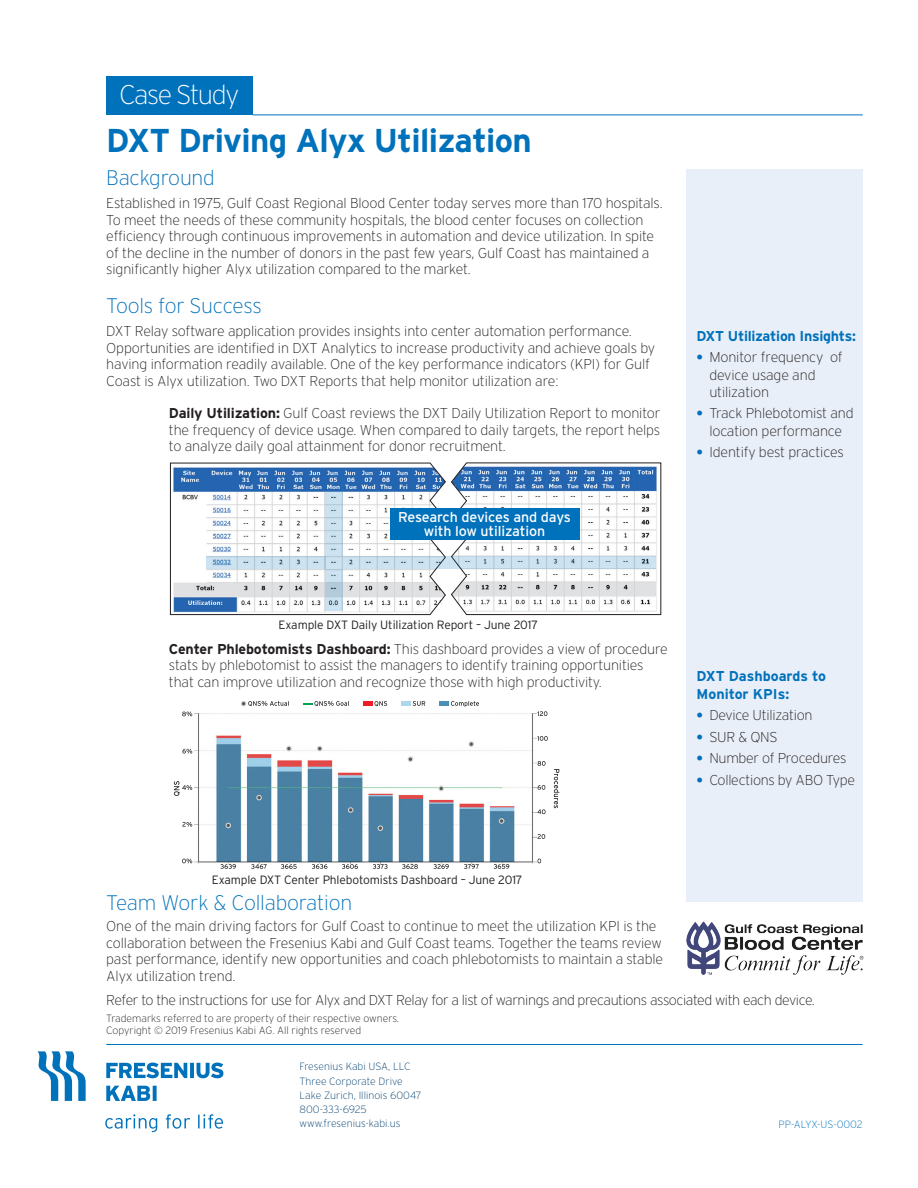
<style>
.page{position:relative;width:918px;height:1188px;background:#fff}
.page>*{position:absolute;margin:0;border:0;box-sizing:border-box;transform-origin:0 0}
.Back_page_Title{font:700 33px "Interstate";letter-spacing:-.02em;color:#0071bb}
.t1{font:200 27px "Interstate";letter-spacing:-.06em;color:#fff}
.Body_copy_inside{font:200 21px "Interstate";letter-spacing:-.01em;color:#0071bb}
.Bullets{font:200 14.25px/16.5px "Interstate";letter-spacing:-.01em;color:#231f20}
.Bullets-2{font:200 14.25px "Interstate";letter-spacing:-.03em;color:#231f20}
.t2{font:14.25px/14.2px "Interstate";letter-spacing:-.01em;color:#fff;text-align:center}
.t3{font:700 14.25px/17.2px "Interstate";color:#0071bb}
.t4{font:700 14.25px "Interstate";letter-spacing:-.02em;color:#0071bb}
.t5{font:300 12px "Interstate";letter-spacing:-.01em;color:#231f20}
.t6{font:200 10.5px "Interstate";color:#231f20}
.t7{font:200 10.5px/14.2px "Interstate";color:#004070}
.t8{font:200 10.5px "Interstate";color:#0071bb}
.s1{font-weight:700}
.s2{font-weight:700;font-size:13.5px;color:#0071bb}
</style>
<div class="page">
<svg style="left:38px;top:1051px;width:48px;height:50px"></svg>
<svg style="left:106px;top:1086px;width:51px;height:15px"></svg>
<svg style="left:106px;top:1063px;width:117px;height:15px"></svg>
<svg style="left:105px;top:1114px;width:118px;height:18px"></svg>
<hr style="left:106px;top:1044px;width:757px;height:1px;background:#0071bb">
<div style="left:686px;top:170px;width:177px;height:732px;background:#e9eff8"></div>
<img style="left:686px;top:922px;width:177px;height:52px">
<div style="left:106px;top:77px;width:147px;height:38px;background:#0071bb"></div>
<hr style="left:253px;top:115px;width:610px;height:1px;background:#0071bb">
<img style="left:194px;top:713px;width:343px;height:151px">
<svg style="left:374px;top:701px;width:13px;height:5px"></svg>
<svg style="left:241px;top:701px;width:48px;height:5px"></svg>
<svg style="left:303px;top:701px;width:46px;height:5px"></svg>
<hr style="left:363px;top:702px;width:10px;height:4px;background:#ee1d23">
<svg style="left:402px;top:701px;width:23px;height:5px"></svg>
<svg style="left:440px;top:701px;width:39px;height:6px"></svg>
<svg style="left:220px;top:864px;width:16px;height:5px"></svg>
<svg style="left:182px;top:859px;width:10px;height:4px"></svg>
<svg style="left:537px;top:834px;width:8px;height:5px"></svg>
<svg style="left:537px;top:809px;width:9px;height:5px"></svg>
<svg style="left:538px;top:785px;width:7px;height:5px"></svg>
<svg style="left:538px;top:761px;width:8px;height:5px"></svg>
<svg style="left:537px;top:736px;width:11px;height:5px"></svg>
<svg style="left:537px;top:711px;width:10px;height:5px"></svg>
<svg style="left:182px;top:822px;width:10px;height:5px"></svg>
<svg style="left:182px;top:749px;width:10px;height:5px"></svg>
<svg style="left:182px;top:712px;width:10px;height:4px"></svg>
<svg style="left:251px;top:864px;width:16px;height:5px"></svg>
<svg style="left:281px;top:864px;width:16px;height:5px"></svg>
<svg style="left:312px;top:864px;width:16px;height:5px"></svg>
<svg style="left:342px;top:864px;width:16px;height:5px"></svg>
<svg style="left:554px;top:769px;width:6px;height:39px"></svg>
<svg style="left:174px;top:781px;width:18px;height:15px"></svg>
<svg style="left:373px;top:864px;width:15px;height:5px"></svg>
<svg style="left:402px;top:864px;width:16px;height:5px"></svg>
<svg style="left:433px;top:864px;width:16px;height:5px"></svg>
<svg style="left:464px;top:864px;width:15px;height:5px"></svg>
<svg style="left:494px;top:864px;width:15px;height:5px"></svg>
<svg style="left:225px;top:823px;width:6px;height:5px"></svg>
<svg style="left:256px;top:795px;width:6px;height:5px"></svg>
<svg style="left:286px;top:746px;width:6px;height:5px"></svg>
<svg style="left:317px;top:746px;width:5px;height:5px"></svg>
<svg style="left:348px;top:807px;width:5px;height:6px"></svg>
<svg style="left:378px;top:825px;width:5px;height:6px"></svg>
<svg style="left:408px;top:756px;width:5px;height:6px"></svg>
<svg style="left:438px;top:786px;width:6px;height:5px"></svg>
<svg style="left:468px;top:741px;width:6px;height:6px"></svg>
<svg style="left:499px;top:818px;width:5px;height:6px"></svg>
<svg style="left:170px;top:462px;width:491px;height:153px"></svg>
<svg style="left:325px;top:492px;width:18px;height:119px;background:#c1d8e6"></svg>
<svg style="left:206px;top:556px;width:119px;height:13px;background:#c1d8e8"></svg>
<svg style="left:343px;top:556px;width:313px;height:13px;background:#c3d9e7"></svg>
<div style="left:390px;top:508px;width:189px;height:32px;background:#0071bb"></div>
<p class="t1" style="left:119px;top:80px;width:122px">Case Study</p>
<p class="Back_page_Title" style="left:106px;top:122px;width:427px">DXT Driving Alyx Utilization</p>
<p class="Body_copy_inside" style="left:106px;top:166px;width:110px">Background</p>
<p class="Bullets" style="left:106px;top:195px;width:558px">Established in 1975, Gulf Coast Regional Blood Center today serves more than 170 hospitals.<br>To meet the needs of these community hospitals, the blood center focuses on collection efficiency through continuous improvements in automation and device utilization. In spite of the decline in the number of donors in the past few years, Gulf Coast has maintained a significantly higher Alyx utilization compared to the market.</p>
<p class="Body_copy_inside" style="left:106px;top:294px;width:157px">Tools for Success</p>
<p class="Bullets" style="left:106px;top:323px;width:550px">DXT Relay software application provides insights into center automation performance.<br>Opportunities are identified in DXT Analytics to increase productivity and achieve goals by having information readily available. One of the key performance indicators (KPI) for Gulf Coast is Alyx utilization. Two DXT Reports that help monitor utilization are:</p>
<p class="Bullets" style="left:169px;top:405px;width:493px;text-align:justify"><span class="s1">Daily Utilization:</span> Gulf Coast reviews the DXT Daily Utilization Report to monitor the frequency of device usage. When compared to daily targets, the report helps to analyze daily goal attainment for donor recruitment.</p>
<p class="t2" style="left:398px;top:510px;width:175px">Research devices and days with low utilization</p>
<p class="t4" style="left:697px;top:328px;width:161px">DXT Utilization Insights:</p>
<p class="Bullets" style="left:709px;top:349px;width:135px;line-height:17.2px;text-indent:-13px"><span class="s2">•</span> Monitor frequency of device usage and utilization</p>
<p class="Bullets" style="left:697px;top:405px;width:159px;line-height:17.2px;text-align:center"><span class="s2">•</span> Track Phlebotomist and location performance</p>
<p class="Bullets" style="left:697px;top:444px;width:149px"><span class="s2">•</span> Identify best practices</p>
<p class="t5" style="left:279px;top:618px;width:261px">Example DXT Daily Utilization Report – June 2017</p>
<p class="Bullets" style="left:169px;top:641px;width:500px"><span class="s1">Center Phlebotomists Dashboard:</span> This dashboard provides a view of procedure stats by phlebotomist to assist the managers to identify training opportunities that can improve utilization and recognize those with high productivity.</p>
<p class="t3" style="left:697px;top:668px;width:131px">DXT Dashboards to<br>Monitor KPIs:</p>
<p class="Bullets" style="left:697px;top:707px;width:118px"><span class="s2">•</span> Device Utilization</p>
<p class="Bullets" style="left:697px;top:728px;width:83px"><span class="s2">•</span> SUR &amp; QNS</p>
<p class="Bullets" style="left:697px;top:750px;width:151px"><span class="s2">•</span> Number of Procedures</p>
<p class="Bullets" style="left:697px;top:771px;width:160px"><span class="s2">•</span> Collections by ABO Type</p>
<p class="t5" style="left:212px;top:873px;width:312px">Example DXT Center Phlebotomists Dashboard – June 2017</p>
<p class="Body_copy_inside" style="left:106px;top:891px;width:248px">Team Work &amp; Collaboration</p>
<p class="Bullets" style="left:106px;top:918px;width:558px">One of the main driving factors for Gulf Coast to continue to meet the utilization KPI is the collaboration between the Fresenius Kabi and Gulf Coast teams. Together the teams review past performance, identify new opportunities and coach phlebotomists to maintain a stable Alyx utilization trend.</p>
<p class="Bullets-2" style="left:106px;top:993px;width:710px">Refer to the instructions for use for Alyx and DXT Relay for a list of warnings and precautions associated with each device.</p>
<p class="t6" style="left:106px;top:1013px;width:294px">Trademarks referred to are property of their respective owners.</p>
<p class="t6" style="left:106px;top:1025px;width:256px">Copyright © 2019 Fresenius Kabi AG. All rights reserved</p>
<p class="t7" style="left:300px;top:1060px;width:123px">Fresenius Kabi USA, LLC<br>Three Corporate Drive<br>Lake Zurich, Illinois 60047<br>800-333-6925 www.fresenius-kabi.us</p>
<p class="t8" style="left:779px;top:1119px;width:86px">PP-ALYX-US-0002</p>
</div>
